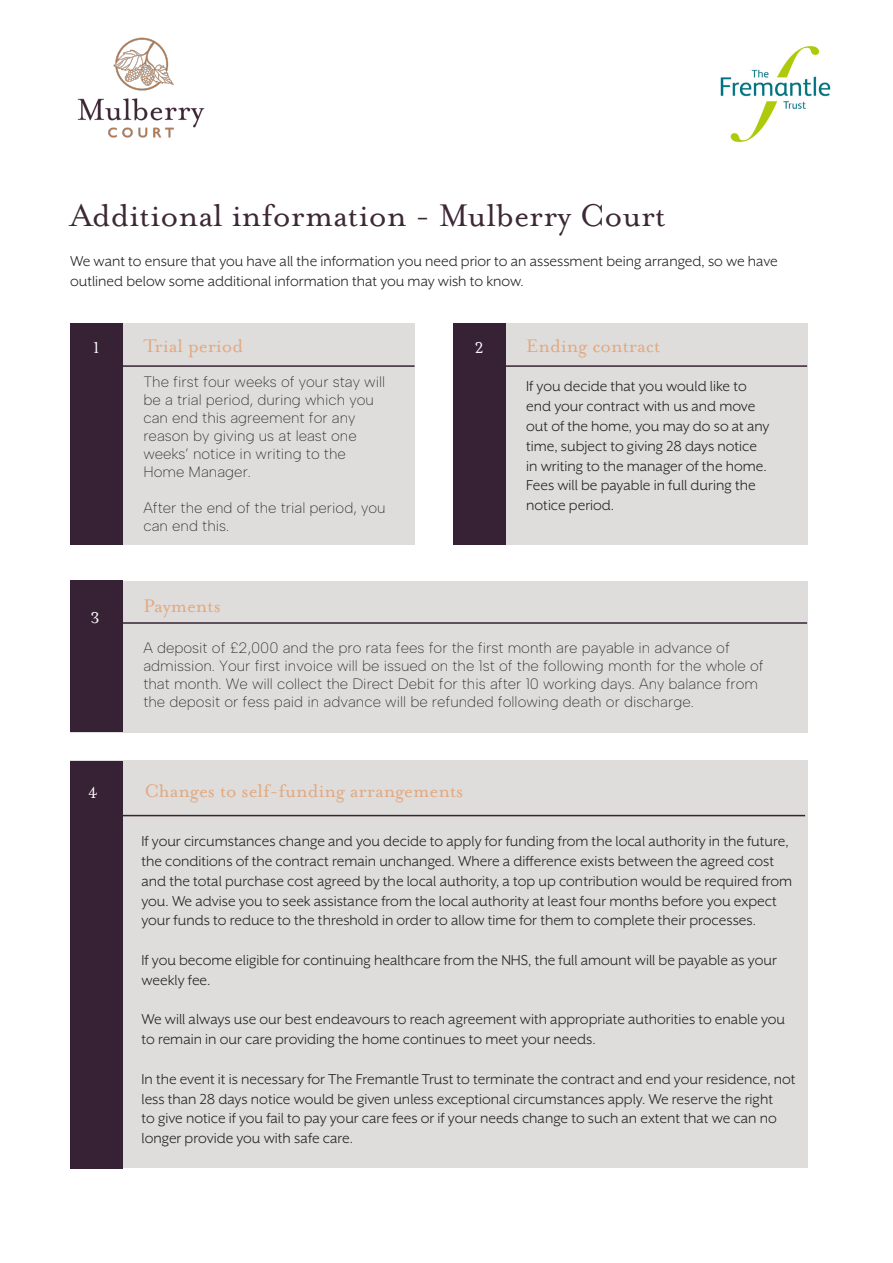
<style>
.page{position:relative;width:893px;height:1263px;background:#fff}
.page>*{position:absolute;margin:0;border:0;box-sizing:border-box;transform-origin:0 0}
.t1{font:36px "Mrs Eaves Lining OT";color:#3d2836}
.t2{font:21px "Mrs Eaves Lining OT";color:#e2a980}
.t3{font:18px "Mrs Eaves Lining OT";color:#fff}
.t4{font:16.5px/19.8px "Mr Eaves XL San OT";color:#231f20}
.t5{font:200 15px/18px "Albert Sans";color:#231f20}
</style>
<div class="page">
<img style="left:720px;top:46px;width:111px;height:97px">
<img style="left:77px;top:37px;width:128px;height:101px">
<div style="left:70px;top:324px;width:345px;height:221px;background:#dedddc"></div>
<div style="left:70px;top:324px;width:53px;height:221px;background:#372235"></div>
<hr style="left:123px;top:365px;width:292px;height:2px;background:#382235">
<div style="left:458px;top:324px;width:349px;height:221px;background:#dedddc"></div>
<div style="left:453px;top:324px;width:52px;height:221px;background:#372235"></div>
<hr style="left:505px;top:365px;width:302px;height:2px;background:#382235">
<div style="left:70px;top:581px;width:737px;height:151px;background:#dedddc"></div>
<div style="left:70px;top:581px;width:53px;height:151px;background:#372235"></div>
<hr style="left:122px;top:622px;width:685px;height:2px;background:#382235">
<div style="left:70px;top:760px;width:737px;height:408px;background:#dedddc"></div>
<div style="left:70px;top:761px;width:53px;height:408px;background:#372235"></div>
<hr style="left:120px;top:815px;width:685px;height:1px;background:#382235">
<p class="t1" style="left:70px;top:196px;width:597px">Additional information - Mulberry Court</p>
<p class="t4" style="left:70px;top:251px;width:709px">We want to ensure that you have all the information you need prior to an assessment being arranged, so we have outlined below some additional information that you may wish to know.</p>
<p class="t3" style="left:93px;top:337px;width:8px">1</p>
<p class="t2" style="left:526px;top:334px;width:135px">Ending contract</p>
<p class="t4" style="left:526px;top:376px;width:245px">If you decide that you would like to end your contract with us and move out of the home, you may do so at any time, subject to giving 28 days notice in writing to the manager of the home.<br>Fees will be payable in full during the notice period.</p>
<p class="t2" style="left:143px;top:334px;width:101px">Trial period</p>
<p class="t5" style="left:143px;top:373px;width:243px">The first four weeks of your stay will be a trial period, during which you can end this agreement for any reason by giving us at least one weeks’ notice in writing to the<br>Home Manager.</p>
<p class="t5" style="left:143px;top:499px;width:244px">After the end of the trial period, you can end this.</p>
<p class="t3" style="left:475px;top:337px;width:10px">2</p>
<p class="t3" style="left:90px;top:608px;width:11px">3</p>
<p class="t3" style="left:88px;top:783px;width:11px">4</p>
<p class="t2" style="left:143px;top:594px;width:79px">Payments</p>
<p class="t5" style="left:143px;top:639px;width:622px">A deposit of £2,000 and the pro rata fees for the first month are payable in advance of admission. Your first invoice will be issued on the 1st of the following month for the whole of that month. We will collect the Direct Debit for this after 10 working days. Any balance from the deposit or fess paid in advance will be refunded following death or discharge.</p>
<p class="t2" style="left:144px;top:779px;width:320px">Changes to self-funding arrangements</p>
<p class="t4" style="left:141px;top:831px;width:652px">If your circumstances change and you decide to apply for funding from the local authority in the future, the conditions of the contract remain unchanged. Where a difference exists between the agreed cost and the total purchase cost agreed by the local authority, a top up contribution would be required from you. We advise you to seek assistance from the local authority at least four months before you expect your funds to reduce to the threshold in order to allow time for them to complete their processes.</p>
<p class="t4" style="left:141px;top:950px;width:637px">If you become eligible for continuing healthcare from the NHS, the full amount will be payable as your weekly fee.</p>
<p class="t4" style="left:141px;top:1009px;width:645px">We will always use our best endeavours to reach agreement with appropriate authorities to enable you to remain in our care providing the home continues to meet your needs.</p>
<p class="t4" style="left:141px;top:1069px;width:656px">In the event it is necessary for The Fremantle Trust to terminate the contract and end your residence, not less than 28 days notice would be given unless exceptional circumstances apply. We reserve the right<br>to give notice if you fail to pay your care fees or if your needs change to such an extent that we can no longer provide you with safe care.</p>
</div>
